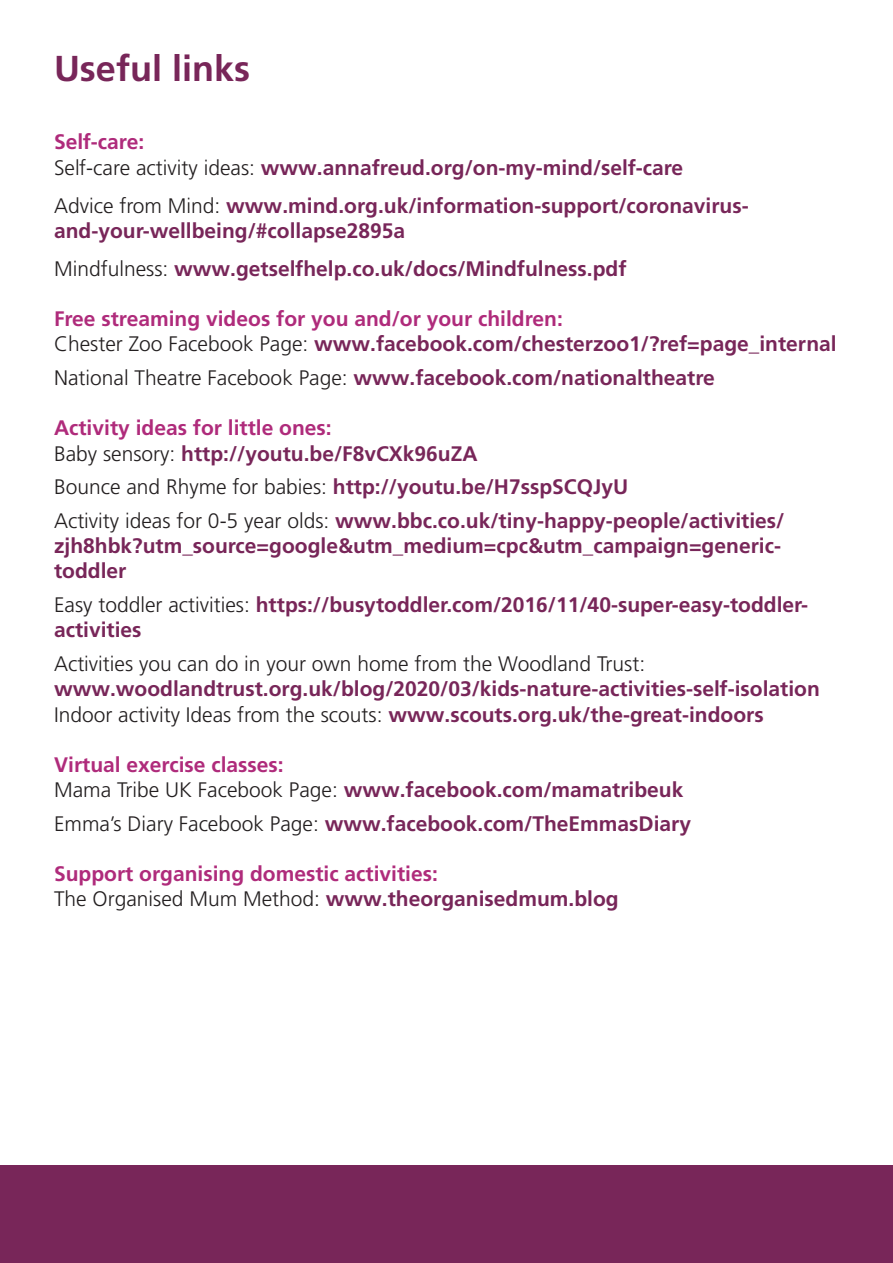
<style>
.page{position:relative;width:893px;height:1263px;background:#fff}
.page>*{position:absolute;margin:0;border:0;box-sizing:border-box;transform-origin:0 0}
.t1{font:700 36px "Frutiger LT Pro";color:#782659}
.t2{font:700 21px/25.2px "Frutiger LT Pro";color:#782659}
.t3{font:700 21px "Frutiger LT Pro";color:#af2b7b}
.t4{font:300 21px "Frutiger LT Pro";color:#231f20}
.s1{font-weight:300;color:#231f20}
</style>
<div class="page">
<div style="left:0;top:1165px;width:893px;height:98px;background:#782659"></div>
<p class="t1" style="left:54px;top:47px;width:198px">Useful links</p>
<p class="t3" style="left:54px;top:130px;width:92px">Self-care:</p>
<p class="t2" style="left:54px;top:155px;width:631px"><span class="s1">Self-care activity ideas:</span> www.annafreud.org/on-my-mind/self-care</p>
<p class="t2" style="left:54px;top:193px;width:696px"><span class="s1">Advice from Mind:</span> www.mind.org.uk/information-support/coronavirus&shy;and-your-wellbeing/#collapse2895a</p>
<p class="t2" style="left:54px;top:256px;width:574px"><span class="s1">Mindfulness:</span> www.getselfhelp.co.uk/docs/Mindfulness.pdf</p>
<p class="t3" style="left:54px;top:306px;width:510px">Free streaming videos for you and/or your children:</p>
<p class="t2" style="left:54px;top:332px;width:784px"><span class="s1">Chester Zoo Facebook Page:</span> www.facebook.com/chesterzoo1/?ref=page_internal</p>
<p class="t2" style="left:54px;top:365px;width:662px"><span class="s1">National Theatre Facebook Page:</span> www.facebook.com/nationaltheatre</p>
<p class="t3" style="left:54px;top:416px;width:279px">Activity ideas for little ones:</p>
<p class="t2" style="left:54px;top:441px;width:425px"><span class="s1">Baby sensory:</span> http://youtu.be/F8vCXk96uZA</p>
<p class="t2" style="left:54px;top:475px;width:576px"><span class="s1">Bounce and Rhyme for babies:</span> http://youtu.be/H7sspSCQJyU</p>
<p class="t2" style="left:54px;top:508px;width:732px"><span class="s1">Activity ideas for 0-5 year olds:</span> www.bbc.co.uk/tiny-happy-people/activities/ zjh8hbk?utm_source=google&amp;utm_medium=cpc&amp;utm_campaign=generic&shy;toddler</p>
<p class="t2" style="left:54px;top:592px;width:756px"><span class="s1">Easy toddler activities:</span> https://busytoddler.com/2016/11/40-super-easy-toddler&shy;activities</p>
<p class="t4" style="left:54px;top:652px;width:593px">Activities you can do in your own home from the Woodland Trust:</p>
<p class="t2" style="left:54px;top:676px;width:767px">www.woodlandtrust.org.uk/blog/2020/03/kids-nature-activities-self-isolation</p>
<p class="t2" style="left:54px;top:702px;width:711px"><span class="s1">Indoor activity Ideas from the scouts:</span> www.scouts.org.uk/the-great-indoors</p>
<p class="t3" style="left:54px;top:752px;width:231px">Virtual exercise classes:</p>
<p class="t2" style="left:54px;top:777px;width:631px"><span class="s1">Mama Tribe UK Facebook Page:</span> www.facebook.com/mamatribeuk</p>
<p class="t2" style="left:54px;top:811px;width:639px"><span class="s1">Emma’s Diary Facebook Page:</span> www.facebook.com/TheEmmasDiary</p>
<p class="t3" style="left:54px;top:862px;width:385px">Support organising domestic activities:</p>
<p class="t2" style="left:54px;top:887px;width:566px"><span class="s1">The Organised Mum Method:</span> www.theorganisedmum.blog</p>
</div>
